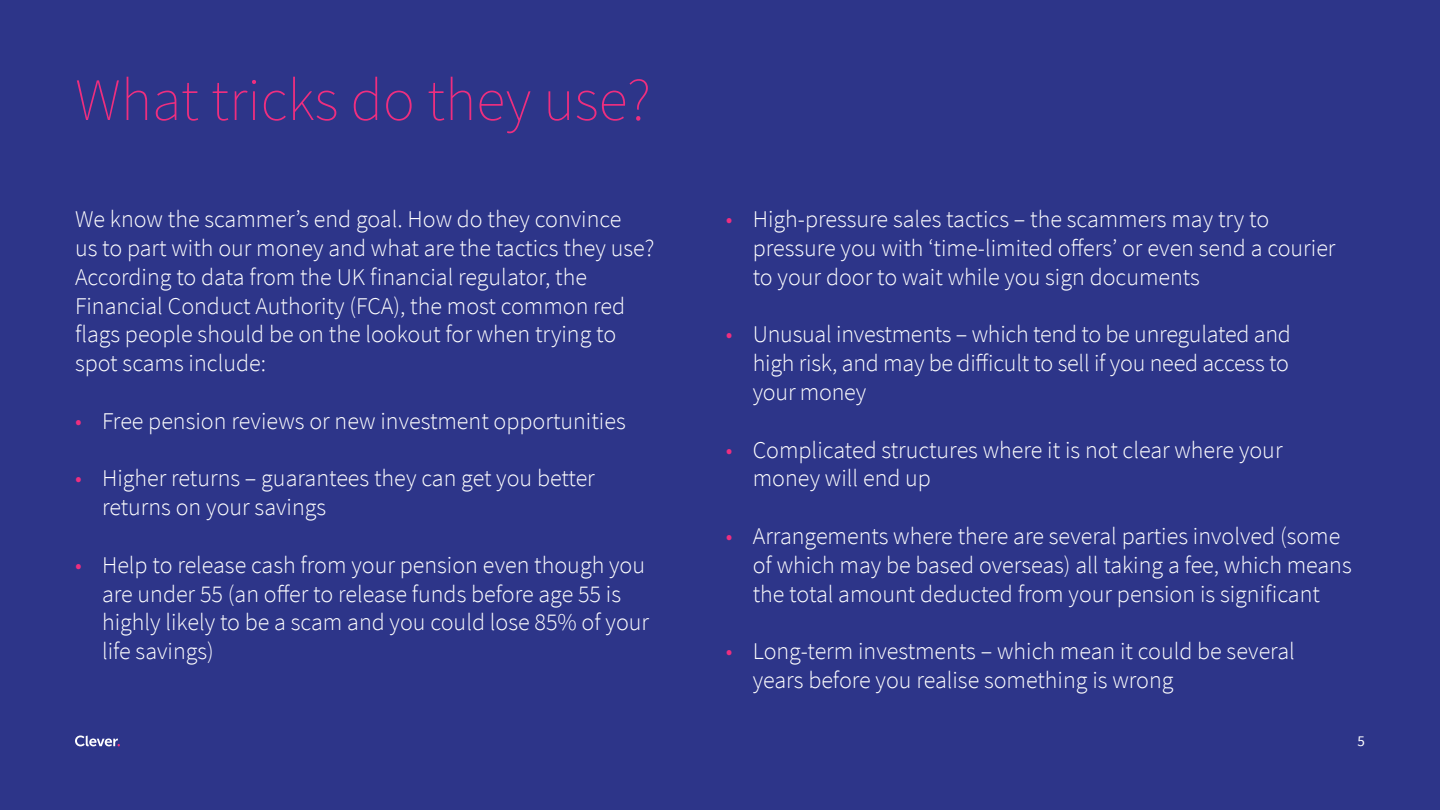
<style>
.page{position:relative;width:1440px;height:810px;background:#2d3589}
.page>*{position:absolute;margin:0;border:0;box-sizing:border-box;transform-origin:0 0}
.t1{font:200 60px "Source Sans Pro";color:#ee2e7f}
.t2{font:300 24px/28.8px "Source Sans Pro";color:#fff}
.t3{font:15px "Source Sans Pro";color:#fff}
.s1{color:#ee2e7f}
</style>
<div class="page">
<svg style="left:75px;top:736px;width:45px;height:10px"></svg>
<h1 class="t1" style="left:75px;top:64px;width:577px">What tricks do they use?</h1>
<p class="t2" style="left:75px;top:205px;width:581px">We know the scammer’s end goal. How do they convince<br>us to part with our money and what are the tactics they use?<br>According to data from the UK financial regulator, the Financial Conduct Authority (FCA), the most common red flags people should be on the lookout for when trying to spot scams include:</p>
<p class="t2" style="left:75px;top:406px;width:552px"><span class="s1">•</span> Free pension reviews or new investment opportunities</p>
<p class="t2" style="left:102px;top:464px;width:494px;text-indent:-27px"><span class="s1">•</span> Higher returns – guarantees they can get you better returns on your savings</p>
<p class="t2" style="left:102px;top:550px;width:549px;text-indent:-27px"><span class="s1">•</span> Help to release cash from your pension even though you are under 55 (an offer to release funds before age 55 is highly likely to be a scam and you could lose 85% of your life savings)</p>
<p class="t2" style="left:753px;top:205px;width:584px;text-indent:-27px"><span class="s1">•</span> High-pressure sales tactics – the scammers may try to pressure you with ‘time-limited offers’ or even send a courier to your door to wait while you sign documents</p>
<p class="t2" style="left:753px;top:320px;width:540px;text-align:justify;text-indent:-27px"><span class="s1">•</span> Unusual investments – which tend to be unregulated and high risk, and may be difficult to sell if you need access to your money</p>
<p class="t2" style="left:753px;top:435px;width:531px;text-indent:-27px"><span class="s1">•</span> Complicated structures where it is not clear where your money will end up</p>
<p class="t2" style="left:753px;top:522px;width:601px;text-indent:-27px"><span class="s1">•</span> Arrangements where there are several parties involved (some of which may be based overseas) all taking a fee, which means the total amount deducted from your pension is significant</p>
<p class="t2" style="left:753px;top:637px;width:544px;text-indent:-27px"><span class="s1">•</span> Long-term investments – which mean it could be several years before you realise something is wrong</p>
<p class="t3" style="left:1358px;top:732px;width:9px">5</p>
</div>
